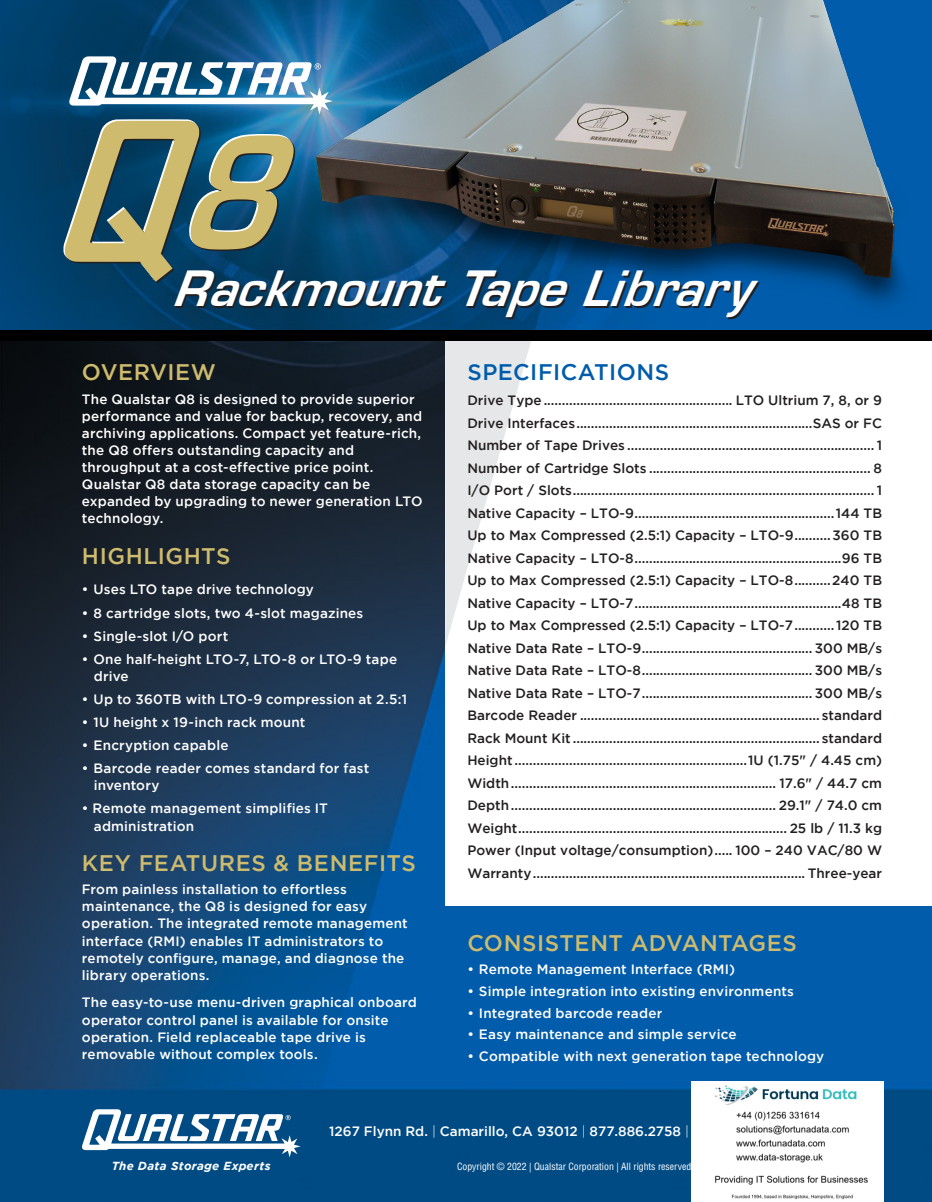
<style>
.page{position:relative;width:932px;height:1202px;background:#fff}
.page>*{position:absolute;margin:0;border:0;box-sizing:border-box;transform-origin:0 0}
.t1{font:italic 600 47.4px "Eurostile LT";letter-spacing:.02em;color:#fff}
.t2{font:500 22.5px "Gotham";letter-spacing:.025em;color:#cebb6d}
.t3{font:500 22.5px "Gotham";letter-spacing:.025em;color:#005caa}
.t4{font:500 13.5px/22.5px "Gotham";color:#231f20;text-align:justify}
.t5{font:500 13.5px/17.1px "Gotham";letter-spacing:.01em;color:#fff}
.t6{font:italic 700 11.7px "Gotham";letter-spacing:.03em;color:#fff}
.t7{font:condensed 9.75px "Helvetica LT Std";color:#fff}
.s1{font-weight:300}
</style>
<div class="page">
<img style="left:0;top:0;width:932px;height:1202px">
<div style="left:445px;top:336px;width:487px;height:569px;background:#fff"></div>
<svg style="left:445px;top:341px;width:86px;height:305px"></svg>
<div style="left:0;top:331px;width:932px;height:10px;background:#000"></div>
<svg style="left:63px;top:56px;width:228px;height:227px;background:#5d7e80"></svg>
<svg style="left:82px;top:1109px;width:218px;height:48px"></svg>
<img style="left:291px;top:0;width:641px;height:322px">
<img style="left:691px;top:1081px;width:192px;height:120px">
<h1 class="t1" style="left:171px;top:259px;width:579px">Rackmount Tape Library</h1>
<h2 class="t2" style="left:82px;top:360px;width:136px">OVERVIEW</h2>
<p class="t5" style="left:82px;top:390px;width:342px">The Qualstar Q8 is designed to provide superior performance and value for backup, recovery, and archiving applications. Compact yet feature-rich, the Q8 offers outstanding capacity and throughput at a cost-effective price point.<br>Qualstar Q8 data storage capacity can be expanded by upgrading to newer generation LTO technology.</p>
<h2 class="t2" style="left:82px;top:543px;width:150px">HIGHLIGHTS</h2>
<p class="t5" style="left:82px;top:581px;width:233px">• Uses LTO tape drive technology</p>
<p class="t5" style="left:82px;top:604px;width:283px">• 8 cartridge slots, two 4-slot magazines</p>
<p class="t5" style="left:82px;top:627px;width:148px">• Single-slot I/O port</p>
<p class="t5" style="left:94px;top:650px;width:305px;text-indent:-12px">• One half-height LTO-7, LTO-8 or LTO-9 tape drive</p>
<p class="t5" style="left:82px;top:690px;width:326px">• Up to 360TB with LTO-9 compression at 2.5:1</p>
<p class="t5" style="left:82px;top:713px;width:225px">• 1U height x 19-inch rack mount</p>
<p class="t5" style="left:82px;top:736px;width:148px">• Encryption capable</p>
<p class="t5" style="left:94px;top:759px;width:277px;text-indent:-12px">• Barcode reader comes standard for fast inventory</p>
<p class="t5" style="left:94px;top:800px;width:236px;text-indent:-12px">• Remote management simplifies IT administration</p>
<h2 class="t2" style="left:82px;top:850px;width:335px">KEY FEATURES &amp; BENEFITS</h2>
<p class="t5" style="left:82px;top:880px;width:327px">From painless installation to effortless maintenance, the Q8 is designed for easy operation. The integrated remote management interface (RMI) enables IT administrators to remotely configure, manage, and diagnose the library operations.</p>
<p class="t5" style="left:82px;top:993px;width:336px">The easy-to-use menu-driven graphical onboard operator control panel is available for onsite operation. Field replaceable tape drive is removable without complex tools.</p>
<h2 class="t3" style="left:467px;top:359px;width:203px">SPECIFICATIONS</h2>
<p class="t4" style="left:467px;top:389px;width:416px">Drive Type .................................................... LTO Ultrium 7, 8, or 9<br>Drive Interfaces.................................................................SAS or FC Number of Tape Drives .................................................................... 1<br>Number of Cartridge Slots ............................................................. 8<br>I/O Port / Slots................................................................................... 1<br>Native Capacity – LTO-9.......................................................144 TB Up to Max Compressed (2.5:1) Capacity – LTO-9..........360 TB Native Capacity – LTO-8.........................................................96 TB Up to Max Compressed (2.5:1) Capacity – LTO-8..........240 TB Native Capacity – LTO-7.........................................................48 TB Up to Max Compressed (2.5:1) Capacity – LTO-7...........120 TB Native Data Rate – LTO-9............................................... 300 MB/s Native Data Rate – LTO-8............................................... 300 MB/s Native Data Rate – LTO-7............................................... 300 MB/s Barcode Reader .................................................................. standard Rack Mount Kit.................................................................... standard Height................................................................1U (1.75" / 4.45 cm)<br>Width......................................................................... 17.6" / 44.7 cm Depth......................................................................... 29.1" / 74.0 cm Weight.......................................................................... 25 lb / 11.3 kg Power (Input voltage/consumption)..... 100 – 240 VAC/80 W Warranty........................................................................... Three-year</p>
<h2 class="t2" style="left:467px;top:930px;width:331px">CONSISTENT ADVANTAGES</h2>
<p class="t5" style="left:467px;top:960px;width:269px">• Remote Management Interface (RMI)</p>
<p class="t5" style="left:467px;top:982px;width:328px">• Simple integration into existing environments</p>
<p class="t5" style="left:467px;top:1003px;width:196px">• Integrated barcode reader</p>
<p class="t5" style="left:467px;top:1025px;width:271px">• Easy maintenance and simple service</p>
<p class="t5" style="left:467px;top:1047px;width:358px">• Compatible with next generation tape technology</p>
<p class="t6" style="left:112px;top:1159px;width:160px">The Data Storage Experts</p>
<p class="t5" style="left:329px;top:1122px;width:547px">1267 Flynn Rd. <span class="s1">|</span> Camarillo, CA 93012 <span class="s1">|</span> 877.886.2758 <span class="s1">|</span> Qualstar.com <span class="s1">|</span> OTC: QBAK</p>
<p class="t7" style="left:457px;top:1160px;width:292px">Copyright © 2022 | Qualstar Corporation | All rights reserved. | Rev 070822</p>
</div>
